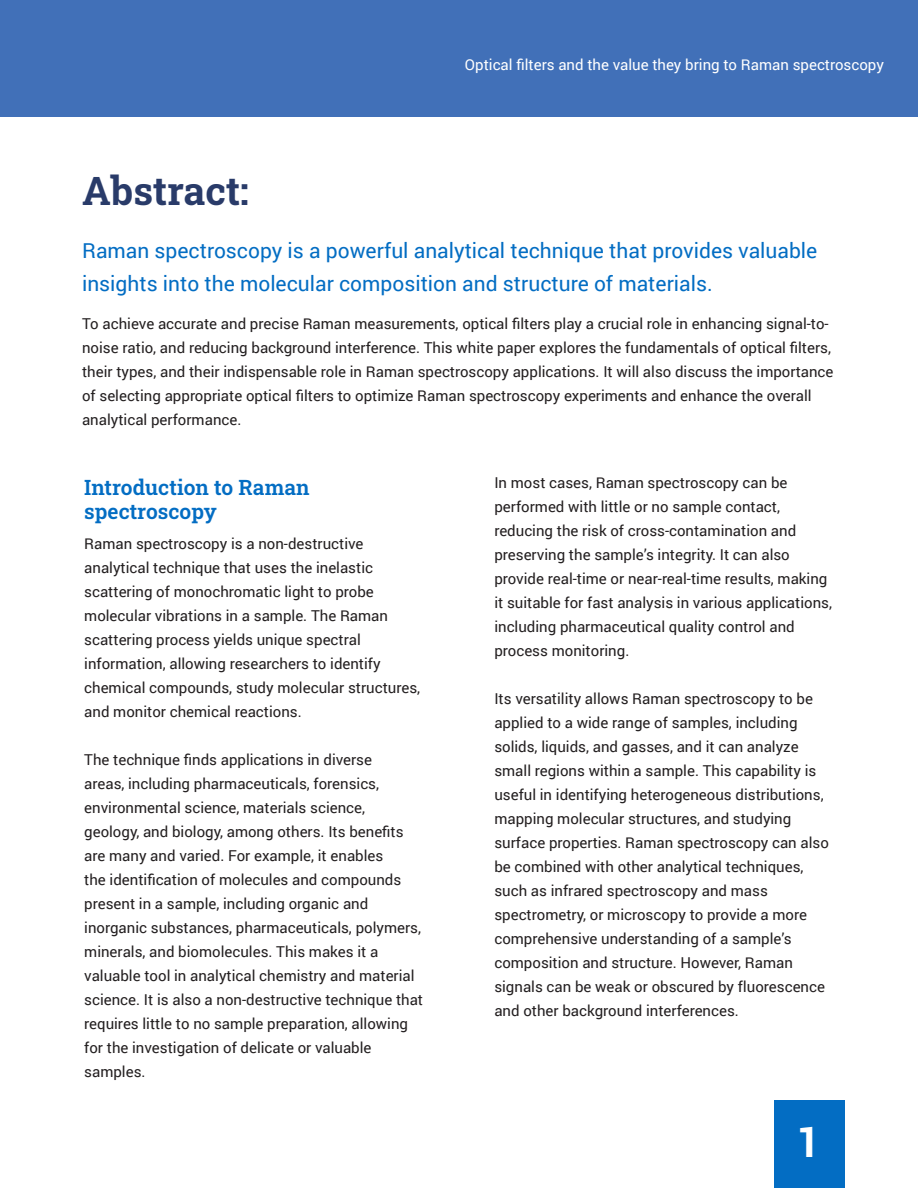
<style>
.page{position:relative;width:918px;height:1188px;background:#fff}
.page>*{position:absolute;margin:0;border:0;box-sizing:border-box;transform-origin:0 0}
.t1{font:700 42px "Roboto";color:#fff}
.t2{font:700 39px "Roboto Slab";color:#293b69}
.t3{font:21px/33px "Roboto";color:#036dc3}
.Section_Head{font:600 21px/24px "Roboto Slab";color:#036dc3}
.t4{font:15px/24px "Roboto";color:#231f20}
.t5{font:15px "Roboto";color:#fff}
</style>
<div class="page">
<div style="left:774px;top:1100px;width:71px;height:88px;background:#036dc3"></div>
<div style="left:0;top:0;width:918px;height:117px;background:#4170b8"></div>
<p class="t5" style="left:465px;top:54px;width:421px">Optical filters and the value they bring to Raman spectroscopy</p>
<p class="t2" style="left:82px;top:164px;width:168px">Abstract:</p>
<p class="t3" style="left:82px;top:234px;width:737px">Raman spectroscopy is a powerful analytical technique that provides valuable insights into the molecular composition and structure of materials.</p>
<p class="t4" style="left:82px;top:311px;width:753px">To achieve accurate and precise Raman measurements, optical filters play a crucial role in enhancing signal-to&shy;noise ratio, and reducing background interference. This white paper explores the fundamentals of optical filters, their types, and their indispensable role in Raman spectroscopy applications. It will also discuss the importance of selecting appropriate optical filters to optimize Raman spectroscopy experiments and enhance the overall analytical performance.</p>
<p class="Section_Head" style="left:84px;top:474px;width:227px">Introduction to Raman spectroscopy</p>
<p class="t4" style="left:84px;top:531px;width:337px">Raman spectroscopy is a non-destructive analytical technique that uses the inelastic scattering of monochromatic light to probe molecular vibrations in a sample. The Raman scattering process yields unique spectral information, allowing researchers to identify chemical compounds, study molecular structures, and monitor chemical reactions.</p>
<p class="t4" style="left:84px;top:747px;width:340px">The technique finds applications in diverse<br>areas, including pharmaceuticals, forensics, environmental science, materials science, geology, and biology, among others. Its benefits are many and varied. For example, it enables<br>the identification of molecules and compounds present in a sample, including organic and inorganic substances, pharmaceuticals, polymers, minerals, and biomolecules. This makes it a valuable tool in analytical chemistry and material science. It is also a non-destructive technique that requires little to no sample preparation, allowing for the investigation of delicate or valuable samples.</p>
<p class="t4" style="left:494px;top:470px;width:339px">In most cases, Raman spectroscopy can be performed with little or no sample contact, reducing the risk of cross-contamination and preserving the sample’s integrity. It can also provide real-time or near-real-time results, making it suitable for fast analysis in various applications, including pharmaceutical quality control and process monitoring.</p>
<p class="t4" style="left:494px;top:686px;width:336px">Its versatility allows Raman spectroscopy to be applied to a wide range of samples, including solids, liquids, and gasses, and it can analyze small regions within a sample. This capability is useful in identifying heterogeneous distributions, mapping molecular structures, and studying surface properties. Raman spectroscopy can also be combined with other analytical techniques, such as infrared spectroscopy and mass spectrometry, or microscopy to provide a more comprehensive understanding of a sample’s composition and structure. However, Raman signals can be weak or obscured by fluorescence and other background interferences.</p>
<h1 class="t1" style="left:797px;top:1112px;width:26px">1</h1>
</div>
